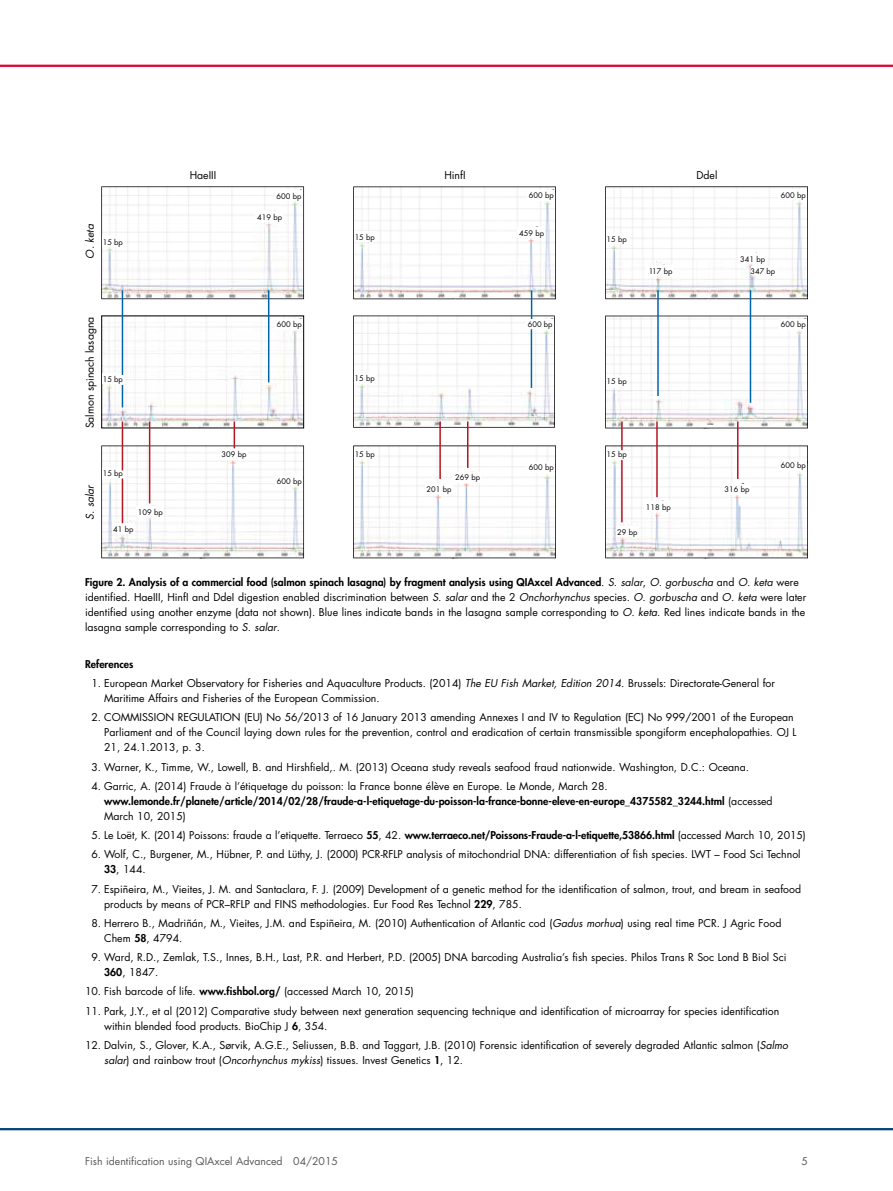
<style>
.page{position:relative;width:893px;height:1191px;background:#fff}
.page>*{position:absolute;margin:0;border:0;box-sizing:border-box;transform-origin:0 0}
.t1{font:10.5px/15px "Futura Std";color:#000}
.t2{font:800 10.5px/15px "Futura Std";color:#000}
.t3{font:10.5px "Futura Std";color:#58585a}
.t4{font:italic 10.5px "Futura Std";color:#000}
.t5{font:7.5px "Futura Std";color:#000}
.s1{font-weight:800}
.s2{font-style:italic}
.s3{font-weight:400}
</style>
<div class="page">
<hr style="left:0;top:65px;width:893px;height:2px;background:#e20030">
<hr style="left:0;top:1128px;width:893px;height:2px;background:#004178">
<svg style="left:101px;top:186px;width:203px;height:113px"></svg>
<div style="left:102px;top:236px;width:23px;height:11px;background:#fff"></div>
<div style="left:256px;top:211px;width:27px;height:11px;background:#fff"></div>
<div style="left:275px;top:190px;width:28px;height:11px;background:#fff"></div>
<svg style="left:605px;top:186px;width:203px;height:113px"></svg>
<div style="left:779px;top:189px;width:28px;height:11px;background:#fff"></div>
<div style="left:646px;top:265px;width:28px;height:11px;background:#fff"></div>
<img style="left:103px;top:317px;width:199px;height:104px">
<div style="left:101px;top:315px;width:203px;height:113px;border:1px solid #000"></div>
<div style="left:102px;top:373px;width:23px;height:11px;background:#fff"></div>
<div style="left:275px;top:319px;width:28px;height:10px;background:#fff"></div>
<svg style="left:605px;top:316px;width:203px;height:112px"></svg>
<div style="left:606px;top:376px;width:22px;height:10px;background:#fff"></div>
<div style="left:779px;top:319px;width:28px;height:11px;background:#fff"></div>
<svg style="left:353px;top:445px;width:203px;height:113px"></svg>
<div style="left:354px;top:448px;width:23px;height:11px;background:#fff"></div>
<div style="left:453px;top:471px;width:28px;height:11px;background:#fff"></div>
<div style="left:425px;top:483px;width:28px;height:11px;background:#fff"></div>
<div style="left:527px;top:462px;width:28px;height:11px;background:#fff"></div>
<svg style="left:605px;top:445px;width:203px;height:113px"></svg>
<div style="left:606px;top:448px;width:22px;height:11px;background:#fff"></div>
<div style="left:617px;top:526px;width:22px;height:11px;background:#fff"></div>
<div style="left:723px;top:483px;width:28px;height:11px;background:#fff"></div>
<div style="left:644px;top:501px;width:28px;height:11px;background:#fff"></div>
<div style="left:779px;top:460px;width:28px;height:10px;background:#fff"></div>
<svg style="left:122px;top:385px;width:1px;height:22px"></svg>
<svg style="left:101px;top:421px;width:203px;height:137px"></svg>
<hr style="left:439px;top:421px;width:2px;height:58px;background:#b51621">
<hr style="left:467px;top:421px;width:1px;height:47px;background:#b51621">
<hr style="left:621px;top:421px;width:2px;height:29px;background:#b51621">
<hr style="left:656px;top:421px;width:2px;height:76px;background:#b51621">
<hr style="left:737px;top:421px;width:1px;height:58px;background:#b51621">
<hr style="left:268px;top:290px;width:1px;height:92px;background:#0064ad">
<svg style="left:353px;top:186px;width:203px;height:242px"></svg>
<hr style="left:657px;top:290px;width:2px;height:106px;background:#0064ad">
<hr style="left:750px;top:290px;width:1px;height:113px;background:#0064ad">
<hr style="left:531px;top:329px;width:1px;height:59px;background:#0064ad">
<hr style="left:122px;top:478px;width:1px;height:45px;background:#b51621">
<hr style="left:122px;top:290px;width:1px;height:85px;background:#0064ad">
<hr style="left:621px;top:460px;width:2px;height:62px;background:#b51621">
<p class="t1" style="left:190px;top:168px;width:28px">HaeIII</p>
<p class="t1" style="left:444px;top:168px;width:23px">HinfI</p>
<p class="t1" style="left:696px;top:168px;width:23px">Ddel</p>
<p class="t5" style="left:277px;top:191px;width:26px">600 bp</p>
<p class="t5" style="left:529px;top:191px;width:26px">600 bp</p>
<p class="t5" style="left:781px;top:191px;width:26px">600 bp</p>
<p class="t5" style="left:257px;top:212px;width:26px">419 bp</p>
<p class="t4" style="left:83px;top:258px;width:36px;rotate:-90deg">O. keta</p>
<p class="t5" style="left:103px;top:237px;width:22px">15 bp</p>
<p class="t5" style="left:355px;top:232px;width:22px">15 bp</p>
<p class="t5" style="left:519px;top:228px;width:26px">459 bp</p>
<p class="t5" style="left:607px;top:234px;width:22px">15 bp</p>
<p class="t5" style="left:740px;top:254px;width:26px">341 bp</p>
<p class="t5" style="left:649px;top:266px;width:25px">117 bp</p>
<p class="t5" style="left:750px;top:266px;width:26px">347 bp</p>
<p class="t1" style="left:83px;top:428px;width:113px;rotate:-90deg">Salmon spinach lasagna</p>
<p class="t5" style="left:103px;top:374px;width:22px">15 bp</p>
<p class="t5" style="left:277px;top:320px;width:26px">600 bp</p>
<p class="t5" style="left:355px;top:374px;width:22px">15 bp</p>
<p class="t5" style="left:528px;top:320px;width:26px">600 bp</p>
<p class="t5" style="left:607px;top:377px;width:22px">15 bp</p>
<p class="t5" style="left:781px;top:320px;width:26px">600 bp</p>
<p class="t5" style="left:222px;top:450px;width:26px">309 bp</p>
<p class="t5" style="left:355px;top:449px;width:22px">15 bp</p>
<p class="t5" style="left:607px;top:449px;width:22px">15 bp</p>
<p class="t4" style="left:83px;top:520px;width:37px;rotate:-90deg">S. salar</p>
<p class="t5" style="left:103px;top:469px;width:22px">15 bp</p>
<p class="t5" style="left:138px;top:507px;width:26px">109 bp</p>
<p class="t5" style="left:277px;top:476px;width:26px">600 bp</p>
<p class="t5" style="left:455px;top:473px;width:26px">269 bp</p>
<p class="t5" style="left:427px;top:484px;width:26px">201 bp</p>
<p class="t5" style="left:529px;top:463px;width:26px">600 bp</p>
<p class="t5" style="left:646px;top:502px;width:26px">118 bp</p>
<p class="t5" style="left:724px;top:484px;width:26px">316 bp</p>
<p class="t5" style="left:781px;top:461px;width:26px">600 bp</p>
<p class="t5" style="left:113px;top:524px;width:22px">41 bp</p>
<p class="t5" style="left:617px;top:527px;width:22px">29 bp</p>
<p class="t1" style="left:85px;top:575px;width:723px"><span class="s1">Figure 2. Analysis of a commercial food (salmon spinach lasagna) by fragment analysis using QIAxcel Advanced</span>. <span class="s2">S. salar</span>, <span class="s2">O. gorbuscha</span> and <span class="s2">O. keta</span> were identified. HaeIII, HinfI and DdeI digestion enabled discrimination between <span class="s2">S. salar</span> and the 2 <span class="s2">Onchorhynchus</span> species. <span class="s2">O. gorbuscha</span> and <span class="s2">O. keta</span> were later identified using another enzyme (data not shown). Blue lines indicate bands in the lasagna sample corresponding to <span class="s2">O. keta</span>. Red lines indicate bands in the lasagna sample corresponding to <span class="s2">S. salar</span>.</p>
<p class="t2" style="left:85px;top:656px;width:50px">References</p>
<p class="t1" style="left:104px;top:676px;width:672px;text-indent:-13px">1. European Market Observatory for Fisheries and Aquaculture Products. (2014) <span class="s2">The EU Fish Market, Edition 2014</span>. Brussels: Directorate-General for<br>Maritime Affairs and Fisheries of the European Commission.</p>
<p class="t1" style="left:104px;top:710px;width:694px;text-indent:-13px">2. COMMISSION REGULATION (EU) No 56/2013 of 16 January 2013 amending Annexes I and IV to Regulation (EC) No 999/2001 of the European<br>Parliament and of the Council laying down rules for the prevention, control and eradication of certain transmissible spongiform encephalopathies. OJ L<br>21, 24.1.2013, p. 3.</p>
<p class="t1" style="left:92px;top:759px;width:659px">3. Warner, K., Timme, W., Lowell, B. and Hirshfield,. M. (2013) Oceana study reveals seafood fraud nationwide. Washington, D.C.: Oceana.</p>
<p class="t2" style="left:104px;top:778px;width:670px;text-indent:-13px"><span class="s3">4. Garric, A. (2014) Fraude à l’étiquetage du poisson: la France bonne élève en Europe. Le Monde, March 28. </span>www.lemonde.fr/planete/article/2014/02/28/fraude-a-l-etiquetage-du-poisson-la-france-bonne-eleve-en-europe_4375582_3244.html <span class="s3">(accessed<br>March 10, 2015)</span></p>
<p class="t1" style="left:92px;top:828px;width:716px">5. Le Loët, K. (2014) Poissons: fraude a l’etiquette. Terraeco <span class="s1">55</span>, 42. <span class="s1">www.terraeco.net/Poissons-Fraude-a-l-etiquette,53866.html</span> (accessed March 10, 2015)</p>
<p class="t1" style="left:104px;top:847px;width:698px;text-indent:-13px">6. Wolf, C., Burgener, M., Hübner, P. and Lüthy, J. (2000) PCR-RFLP analysis of mitochondrial DNA: differentiation of fish species. LWT – Food Sci Technol<br><span class="s1">33</span>, 144.</p>
<p class="t1" style="left:104px;top:881px;width:698px;text-indent:-13px">7. Espiñeira, M., Vieites, J. M. and Santaclara, F. J. (2009) Development of a genetic method for the identification of salmon, trout, and bream in seafood products by means of PCR–RFLP and FINS methodologies. Eur Food Res Technol <span class="s1">229</span>, 785.</p>
<p class="t1" style="left:104px;top:915px;width:679px;text-indent:-13px">8. Herrero B., Madriñán, M., Vieites, J.M. and Espiñeira, M. (2010) Authentication of Atlantic cod (<span class="s2">Gadus morhua</span>) using real time PCR. J Agric Food<br>Chem <span class="s1">58</span>, 4794.</p>
<p class="t1" style="left:104px;top:950px;width:684px;text-indent:-13px">9. Ward, R.D., Zemlak, T.S., Innes, B.H., Last, P.R. and Herbert, P.D. (2005) DNA barcoding Australia’s fish species. Philos Trans R Soc Lond B Biol Sci<br><span class="s1">360</span>, 1847.</p>
<p class="t1" style="left:85px;top:984px;width:330px">10. Fish barcode of life. <span class="s1">www.fishbol.org/</span> (accessed March 10, 2015)</p>
<p class="t1" style="left:104px;top:1003px;width:677px;text-indent:-19px">11. Park, J.Y., et al (2012) Comparative study between next generation sequencing technique and identification of microarray for species identification within blended food products. BioChip J <span class="s1">6</span>, 354.</p>
<p class="t1" style="left:104px;top:1037px;width:685px;text-indent:-19px">12. Dalvin, S., Glover, K.A., Sørvik, A.G.E., Seliussen, B.B. and Taggart, J.B. (2010) Forensic identification of severely degraded Atlantic salmon (<span class="s2">Salmo salar</span>) and rainbow trout (<span class="s2">Oncorhynchus mykiss</span>) tissues. Invest Genetics <span class="s1">1</span>, 12.</p>
<p class="t3" style="left:85px;top:1154px;width:254px">Fish identification using QIAxcel Advanced 04/2015</p>
<p class="t3" style="left:801px;top:1154px;width:8px">5</p>
</div>
